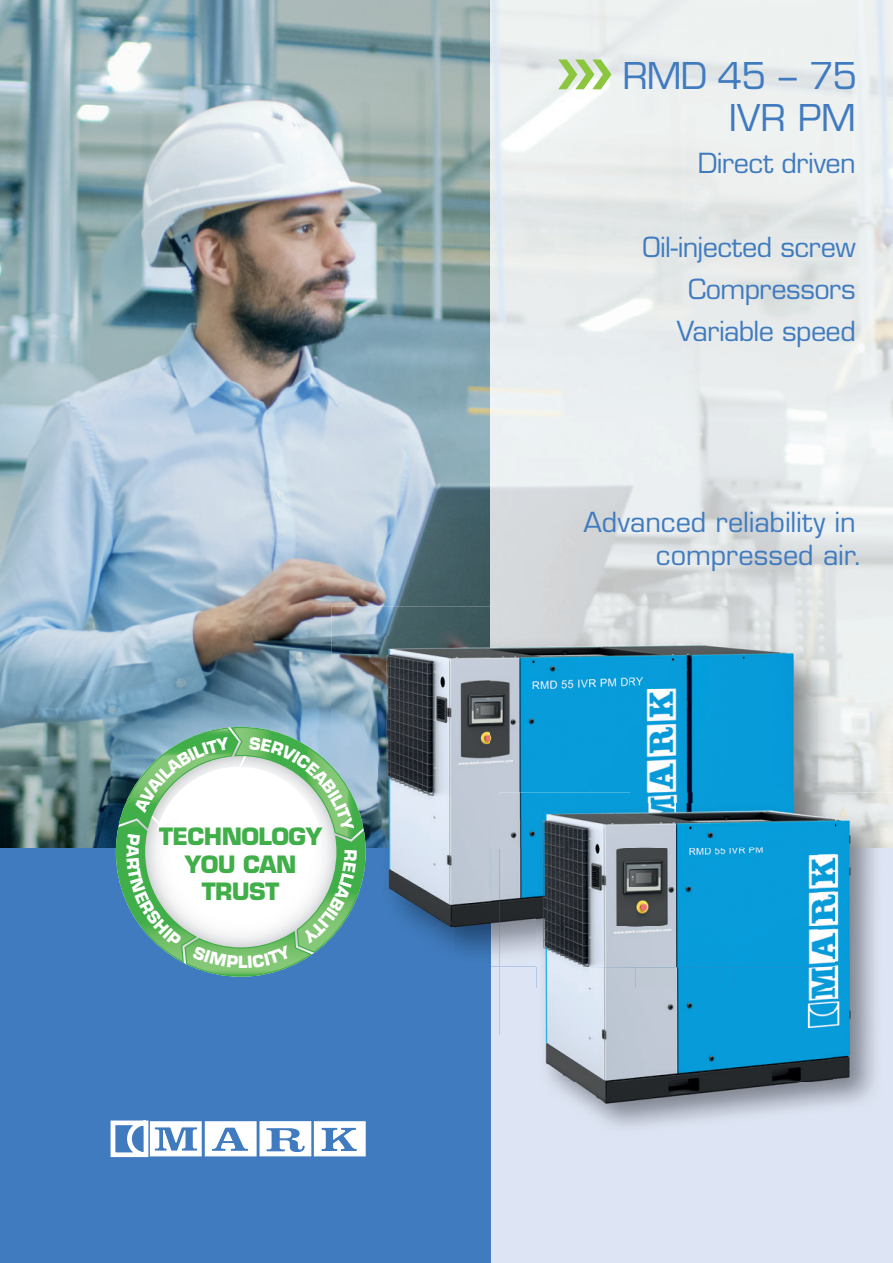
<style>
.page{position:relative;width:893px;height:1263px;background:#fff}
.page>*{position:absolute;margin:0;border:0;box-sizing:border-box;transform-origin:0 0}
.t1{font:36px/42px "Eurostile LT Std";letter-spacing:-.02em;color:#407bbf;text-align:right}
.t2{font:27px/42px "Eurostile LT Std";letter-spacing:-.01em;color:#407bbf;text-align:right}
.t3{font:700 23.25px/27.9px "Eurostile Std";letter-spacing:-.025em;color:#40ae49;text-align:center}
</style>
<div class="page">
<img style="left:0;top:0;width:491px;height:848px">
<img style="left:0;top:19px;width:69px;height:536px">
<div style="left:0;top:848px;width:893px;height:415px;background:#407bbf"></div>
<div style="left:491px;top:967px;width:402px;height:296px;background:#dde4f3"></div>
<img style="left:771px;top:637px;width:63px;height:155px">
<img style="left:379px;top:655px;width:112px;height:300px">
<img style="left:331px;top:607px;width:160px;height:48px">
<img style="left:331px;top:655px;width:48px;height:193px">
<img style="left:491px;top:637px;width:280px;height:105px">
<img style="left:491px;top:742px;width:140px;height:53px">
<img style="left:631px;top:742px;width:140px;height:50px">
<img style="left:491px;top:795px;width:9px;height:171px">
<img style="left:536px;top:804px;width:347px;height:331px">
<img style="left:834px;top:792px;width:59px;height:56px">
<div style="left:883px;top:848px;width:10px;height:281px;background:#dde4f3"></div>
<img style="left:500px;top:820px;width:36px;height:309px">
<img style="left:711px;top:792px;width:123px;height:12px">
<img style="left:500px;top:966px;width:30px;height:1px">
<img style="left:500px;top:792px;width:211px;height:28px">
<svg style="left:111px;top:1120px;width:255px;height:37px"></svg>
<svg style="left:558px;top:60px;width:53px;height:29px;background:#bcda99"></svg>
<svg style="left:116px;top:727px;width:250px;height:250px"></svg>
<p class="t3" style="left:159px;top:822px;width:165px">TECHNOLOGY<br>YOU CAN<br>TRUST</p>
<h1 class="t1" style="left:622px;top:55px;width:236px">RMD 45 – 75<br>IVR PM</h1>
<p class="t2" style="left:698px;top:143px;width:159px">Direct driven</p>
<p class="t2" style="left:642px;top:227px;width:215px">Oil-injected screw<br>Compressors<br>Variable speed</p>
<p class="t2" style="left:583px;top:506px;width:281px;line-height:32.4px">Advanced reliability in compressed air.</p>
</div>
